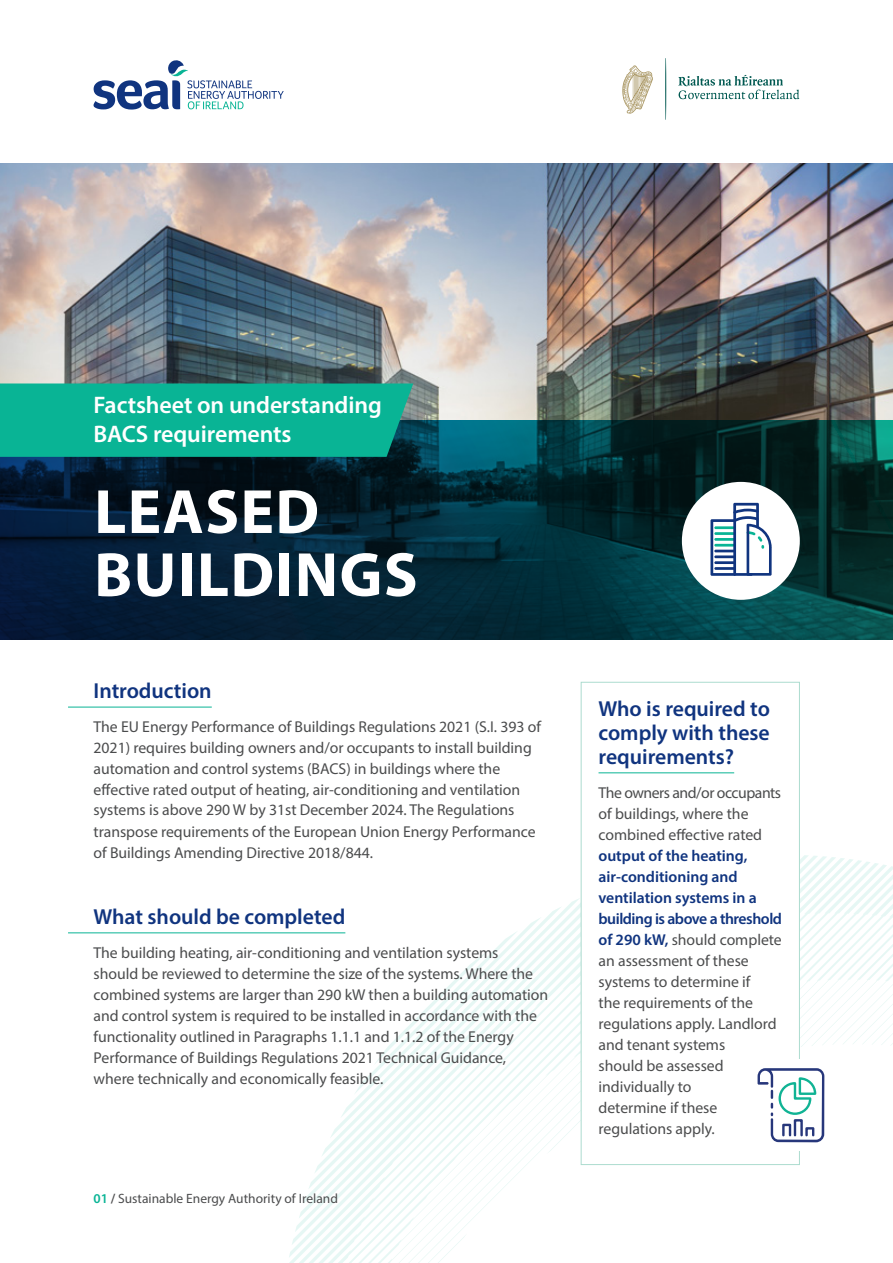
<style>
.page{position:relative;width:893px;height:1263px;background:#fff}
.page>*{position:absolute;margin:0;border:0;box-sizing:border-box;transform-origin:0 0}
.SEAI_BACS_H1{font:700 63px/63px "Myriad Pro";letter-spacing:.02em;color:#fff}
.SEAI_BACS_H3{font:600 24px/28.8px "Myriad Pro";letter-spacing:-.005em;color:#fff}
.SEAI_BACS_H2{font:600 21.75px/24px "Myriad Pro";color:#10347f;text-align:justify}
.SEAI_BACS_Body{font:600 21.75px "Myriad Pro";color:#10347f}
.SEAI_BACS_Body-2{font:15.75px/21px "Myriad Pro";color:#4b4c4d}
.SEAI_BACS_Body-3{font:13.5px "Myriad Pro";color:#4b4c4d}
.s1{font-weight:600;color:#09b495}
.s2{font-weight:600}
.s3{font-weight:600;color:#10347f}
</style>
<div class="page">
<svg style="left:278px;top:855px;width:615px;height:408px"></svg>
<img style="left:0;top:163px;width:893px;height:258px">
<img style="left:0;top:421px;width:893px;height:219px">
<hr style="left:68px;top:707px;width:144px;height:1px;background:#09b495">
<hr style="left:68px;top:932px;width:277px;height:1px;background:#09b495">
<svg style="left:94px;top:60px;width:190px;height:50px"></svg>
<div style="left:581px;top:682px;width:218px;height:482px;background:#fff"></div>
<hr style="left:598px;top:772px;width:136px;height:1px;background:#09b495">
<div style="left:581px;top:682px;width:219px;height:483px;border:1px solid #acdccf"></div>
<div style="left:749px;top:1060px;width:84px;height:91px;background:#fff"></div>
<svg style="left:757px;top:1068px;width:67px;height:74px"></svg>
<div style="left:0;top:383px;width:413px;height:74px;background:#09b495"></div>
<div style="left:682px;top:482px;width:118px;height:118px;background:#fff;border-radius:50%"></div>
<svg style="left:710px;top:503px;width:62px;height:73px"></svg>
<svg style="left:678px;top:75px;width:121px;height:24px"></svg>
<svg style="left:665px;top:58px;width:1px;height:62px"></svg>
<svg style="left:622px;top:65px;width:31px;height:49px"></svg>
<p class="SEAI_BACS_H3" style="left:94px;top:390px;width:290px">Factsheet on understanding<br>BACS requirements</p>
<p class="SEAI_BACS_H1" style="left:94px;top:478px;width:325px">LEASED<br>BUILDINGS</p>
<p class="SEAI_BACS_H2" style="left:94px;top:678px;width:120px">Introduction</p>
<p class="SEAI_BACS_Body-2" style="left:94px;top:716px;width:449px">The EU Energy Performance of Buildings Regulations 2021 (S.I. 393 of 2021) requires building owners and/or occupants to install building automation and control systems (BACS) in buildings where the effective rated output of heating, air-conditioning and ventilation systems is above 290 W by 31st December 2024. The Regulations transpose requirements of the European Union Energy Performance of Buildings Amending Directive 2018/844.</p>
<p class="SEAI_BACS_Body" style="left:94px;top:903px;width:253px">What should be completed</p>
<p class="SEAI_BACS_Body-2" style="left:94px;top:942px;width:456px">The building heating, air-conditioning and ventilation systems<br>should be reviewed to determine the size of the systems. Where the combined systems are larger than 290 kW then a building automation and control system is required to be installed in accordance with the functionality outlined in Paragraphs 1.1.1 and 1.1.2 of the Energy Performance of Buildings Regulations 2021 Technical Guidance, where technically and economically feasible.</p>
<p class="SEAI_BACS_Body-3" style="left:94px;top:1190px;width:246px"><span class="s1">01</span> <span class="s2">/</span> Sustainable Energy Authority of Ireland</p>
<p class="SEAI_BACS_H2" style="left:598px;top:696px;width:173px">Who is required to comply with these requirements?</p>
<p class="SEAI_BACS_Body-2" style="left:598px;top:782px;width:185px">The owners and/or occupants of buildings, where the combined effective rated <span class="s3">output of the heating, air-conditioning and ventilation systems in a building is above a threshold of 290 kW,</span> should complete an assessment of these systems to determine if<br>the requirements of the regulations apply. Landlord and tenant systems<br>should be assessed individually to<br>determine if these regulations apply.</p>
</div>
